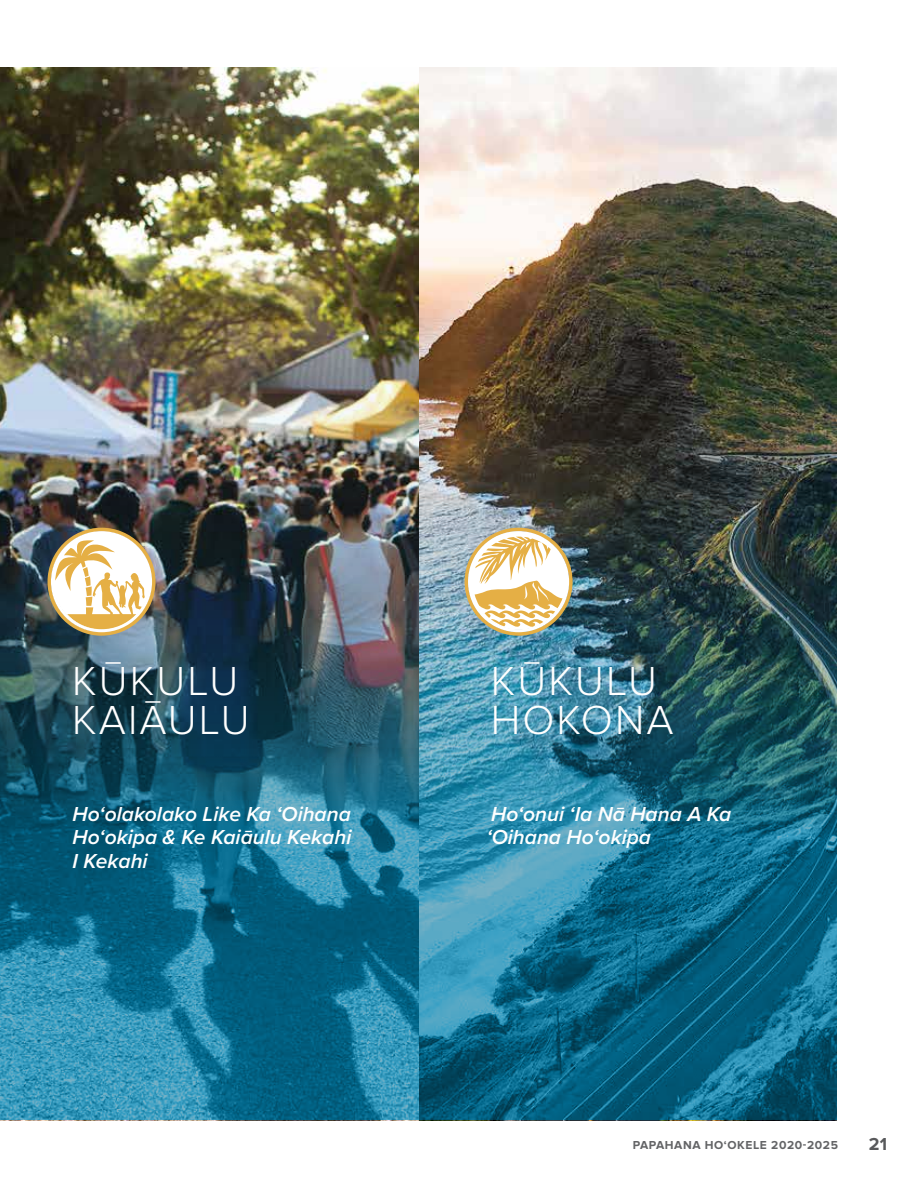
<style>
.page{position:relative;width:918px;height:1188px;background:#fff}
.page>*{position:absolute;margin:0;border:0;box-sizing:border-box;transform-origin:0 0}
.t1{font:300 42px/39px "Proxima Nova";letter-spacing:.05em;color:#fff}
.t2{font:italic 600 21px/23.2px "Proxima Nova";color:#fff;text-align:justify}
.t3{font:700 18px "Proxima Nova";color:#58595b}
.t4{font:700 12px "Proxima Nova";letter-spacing:.05em;color:#636466}
</style>
<div class="page">
<img style="left:418px;top:68px;width:419px;height:1052px">
<div style="left:470px;top:533px;width:97px;height:97px;background:#fff;border-radius:50%"></div>
<img style="left:0;top:68px;width:418px;height:1052px">
<div style="left:53px;top:532px;width:97px;height:98px;background:#fff;border-radius:50%"></div>
<div style="left:48px;top:528px;width:108px;height:108px;border:4px solid #e5af45;border-radius:50%"></div>
<svg style="left:55px;top:540px;width:90px;height:95px"></svg>
<div style="left:465px;top:528px;width:108px;height:108px;border:4px solid #e5af45;border-radius:50%"></div>
<svg style="left:475px;top:537px;width:88px;height:91px"></svg>
<div style="left:51px;top:531px;width:101px;height:101px;border:3px solid #fff;border-radius:50%"></div>
<div style="left:468px;top:531px;width:101px;height:101px;border:3px solid #fff;border-radius:50%"></div>
<h1 class="t1" style="left:72px;top:662px;width:179px">KŪKULU<br>KAIĀULU</h1>
<p class="t2" style="left:73px;top:802px;width:280px">Ho‘olakolako Like Ka ‘Oihana Ho‘okipa &amp; Ke Kaiāulu Kekahi I Kekahi</p>
<h1 class="t1" style="left:491px;top:662px;width:184px">KŪKULU<br>HOKONA</h1>
<p class="t2" style="left:487px;top:802px;width:246px">Ho‘onui ‘Ia Nā Hana A Ka ‘Oihana Ho‘okipa</p>
<p class="t4" style="left:633px;top:1139px;width:207px">PAPAHANA HO‘OKELE 2020-2025</p>
<p class="t3" style="left:869px;top:1133px;width:20px">21</p>
</div>
